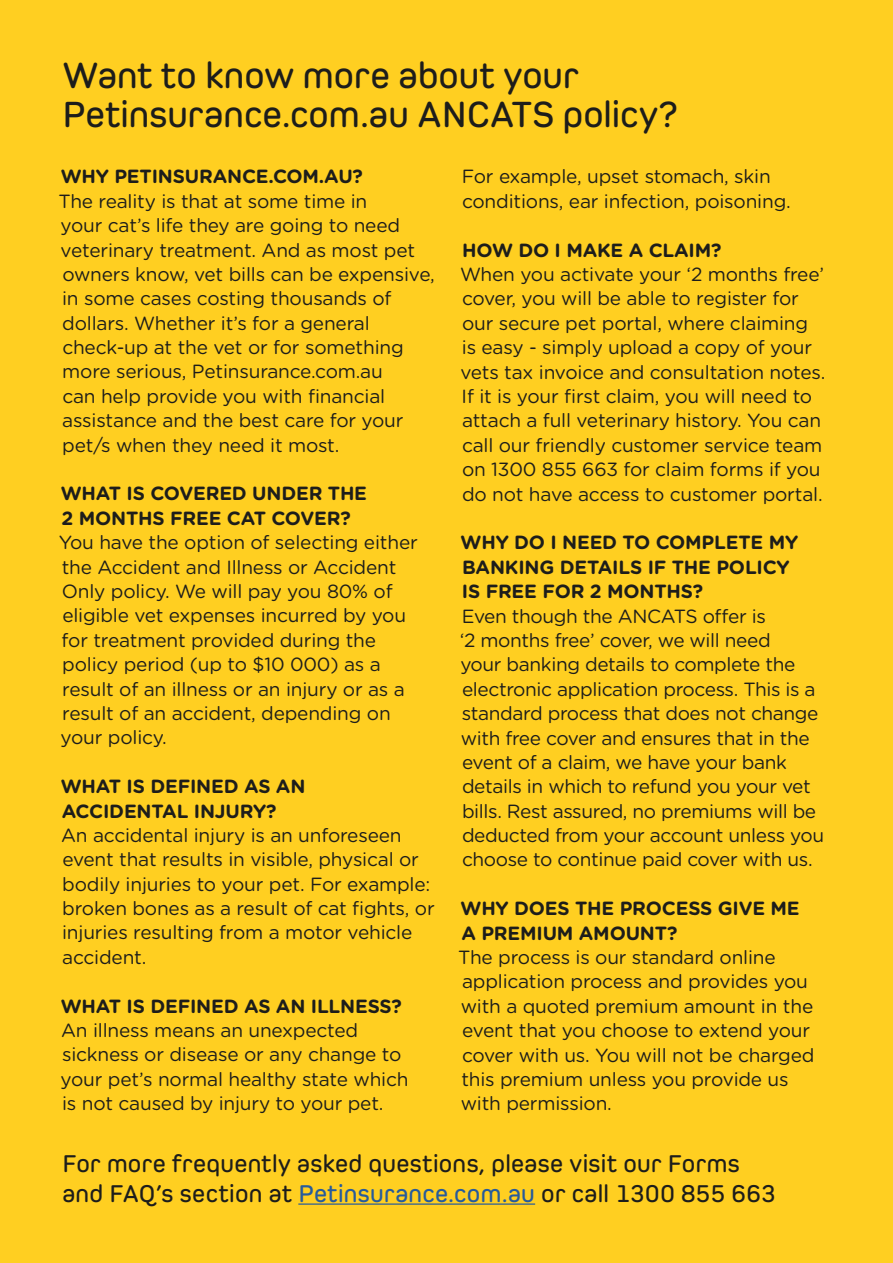
<style>
.page{position:relative;width:893px;height:1263px;background:#ffcf21}
.page>*{position:absolute;margin:0;border:0;box-sizing:border-box;transform-origin:0 0}
.t1{font:600 38.1px/38.1px "Pero";color:#1d1d1b}
.t2{font:600 25.5px/29.7px "Pero";letter-spacing:.015em;color:#1d1d1b}
.t3{font:19.05px/24.5px "Gotham Rounded";letter-spacing:-.01em;color:#1d1d1b}
.t4{font:700 19.05px/24.5px "Gotham Rounded";letter-spacing:-.01em;color:#1d1d1b}
.s1{color:#275b9b}
</style>
<div class="page">
<hr style="left:298px;top:1203px;width:237px;height:2px;background:#275b9b">
<h1 class="t1" style="left:62px;top:56px;width:617px">Want to know more about your<br>Petinsurance.com.au ANCATS policy?</h1>
<p class="t4" style="left:61px;top:164px;width:304px">WHY PETINSURANCE.COM.AU?</p>
<p class="t3" style="left:58px;top:188px;width:378px">The reality is that at some time in<br>your cat’s life they are going to need veterinary treatment. And as most pet owners know, vet bills can be expensive, in some cases costing thousands of dollars. Whether it’s for a general check-up at the vet or for something more serious, Petinsurance.com.au<br>can help provide you with financial assistance and the best care for your pet/s when they need it most.</p>
<p class="t4" style="left:61px;top:481px;width:308px">WHAT IS COVERED UNDER THE<br>2 MONTHS FREE CAT COVER?</p>
<p class="t3" style="left:59px;top:529px;width:361px">You have the option of selecting either the Accident and Illness or Accident Only policy. We will pay you 80% of eligible vet expenses incurred by you for treatment provided during the policy period (up to $10 000) as a result of an illness or an injury or as a result of an accident, depending on your policy.</p>
<p class="t4" style="left:61px;top:773px;width:246px">WHAT IS DEFINED AS AN<br>ACCIDENTAL INJURY?</p>
<p class="t3" style="left:61px;top:822px;width:375px">An accidental injury is an unforeseen event that results in visible, physical or bodily injuries to your pet. For example: broken bones as a result of cat fights, or injuries resulting from a motor vehicle accident.</p>
<p class="t4" style="left:61px;top:993px;width:342px">WHAT IS DEFINED AS AN ILLNESS?</p>
<p class="t3" style="left:61px;top:1017px;width:349px">An illness means an unexpected sickness or disease or any change to your pet’s normal healthy state which is not caused by injury to your pet.</p>
<p class="t3" style="left:462px;top:164px;width:331px">For example, upset stomach, skin conditions, ear infection, poisoning.</p>
<p class="t4" style="left:462px;top:237px;width:261px">HOW DO I MAKE A CLAIM?</p>
<p class="t3" style="left:460px;top:261px;width:367px">When you activate your ‘2 months free’ cover, you will be able to register for our secure pet portal, where claiming<br>is easy - simply upload a copy of your vets tax invoice and consultation notes.<br>If it is your first claim, you will need to attach a full veterinary history. You can call our friendly customer service team on 1300 855 663 for claim forms if you do not have access to customer portal.</p>
<p class="t4" style="left:461px;top:530px;width:339px">WHY DO I NEED TO COMPLETE MY<br>BANKING DETAILS IF THE POLICY<br>IS FREE FOR 2 MONTHS?</p>
<p class="t3" style="left:460px;top:603px;width:366px">Even though the ANCATS offer is<br>‘2 months free’ cover, we will need<br>your banking details to complete the electronic application process. This is a standard process that does not change with free cover and ensures that in the event of a claim, we have your bank details in which to refund you your vet bills. Rest assured, no premiums will be deducted from your account unless you choose to continue paid cover with us.</p>
<p class="t4" style="left:461px;top:895px;width:341px">WHY DOES THE PROCESS GIVE ME<br>A PREMIUM AMOUNT?</p>
<p class="t3" style="left:458px;top:944px;width:358px">The process is our standard online application process and provides you with a quoted premium amount in the event that you choose to extend your cover with us. You will not be charged this premium unless you provide us with permission.</p>
<h2 class="t2" style="left:62px;top:1148px;width:715px">For more frequently asked questions, please visit our Forms and FAQ’s section at <span class="s1">Petinsurance.com.au</span> or call 1300 855 663</h2>
</div>
